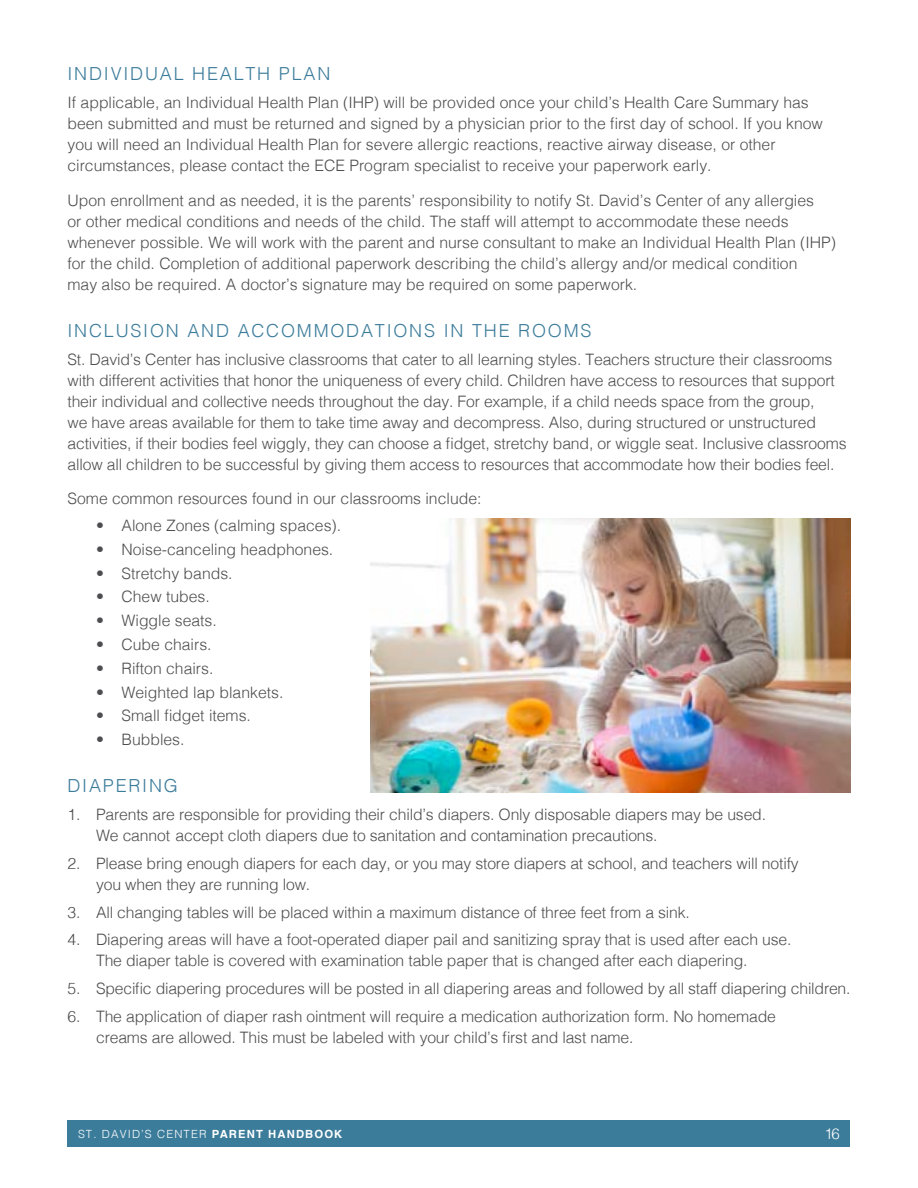
<style>
.page{position:relative;width:918px;height:1188px;background:#fff}
.page>*{position:absolute;margin:0;border:0;box-sizing:border-box;transform-origin:0 0}
.t1{font:300 18px "Helvetica";letter-spacing:.1em;color:#3c7c9b}
.t2{font:300 15.75px/21px "Helvetica";letter-spacing:-.01em;color:#4d4d4f}
.t3{font:300 15px "Helvetica";color:#fff}
.t4{font:300 11.25px "Helvetica";letter-spacing:.1em;color:#fff}
.s1{font-weight:700}
</style>
<div class="page">
<img style="left:370px;top:518px;width:480px;height:275px">
<div style="left:68px;top:1120px;width:782px;height:28px;background:#3c7c9b"></div>
<p class="t1" style="left:68px;top:59px;width:264px">INDIVIDUAL HEALTH PLAN</p>
<p class="t2" style="left:68px;top:91px;width:757px">If applicable, an Individual Health Plan (IHP) will be provided once your child’s Health Care Summary has been submitted and must be returned and signed by a physician prior to the first day of school. If you know you will need an Individual Health Plan for severe allergic reactions, reactive airway disease, or other circumstances, please contact the ECE Program specialist to receive your paperwork early.</p>
<p class="t2" style="left:68px;top:188px;width:770px">Upon enrollment and as needed, it is the parents’ responsibility to notify St. David’s Center of any allergies<br>or other medical conditions and needs of the child. The staff will attempt to accommodate these needs whenever possible. We will work with the parent and nurse consultant to make an Individual Health Plan (IHP) for the child. Completion of additional paperwork describing the child’s allergy and/or medical condition<br>may also be required. A doctor’s signature may be required on some paperwork.</p>
<p class="t1" style="left:68px;top:315px;width:526px">INCLUSION AND ACCOMMODATIONS IN THE ROOMS</p>
<p class="t2" style="left:68px;top:347px;width:781px">St. David’s Center has inclusive classrooms that cater to all learning styles. Teachers structure their classrooms with different activities that honor the uniqueness of every child. Children have access to resources that support their individual and collective needs throughout the day. For example, if a child needs space from the group,<br>we have areas available for them to take time away and decompress. Also, during structured or unstructured activities, if their bodies feel wiggly, they can choose a fidget, stretchy band, or wiggle seat. Inclusive classrooms allow all children to be successful by giving them access to resources that accommodate how their bodies feel.</p>
<p class="t2" style="left:68px;top:487px;width:416px">Some common resources found in our classrooms include:</p>
<p class="t2" style="left:96px;top:514px;width:247px">• Alone Zones (calming spaces).</p>
<p class="t2" style="left:96px;top:538px;width:239px">• Noise-canceling headphones.</p>
<p class="t2" style="left:96px;top:561px;width:138px">• Stretchy bands.</p>
<p class="t2" style="left:96px;top:585px;width:115px">• Chew tubes.</p>
<p class="t2" style="left:96px;top:609px;width:122px">• Wiggle seats.</p>
<p class="t2" style="left:96px;top:633px;width:117px">• Cube chairs.</p>
<p class="t2" style="left:96px;top:657px;width:119px">• Rifton chairs.</p>
<p class="t2" style="left:96px;top:680px;width:189px">• Weighted lap blankets.</p>
<p class="t2" style="left:96px;top:704px;width:157px">• Small fidget items.</p>
<p class="t2" style="left:96px;top:728px;width:90px">• Bubbles.</p>
<p class="t1" style="left:68px;top:771px;width:112px">DIAPERING</p>
<p class="t2" style="left:96px;top:803px;width:672px;text-indent:-29px">1. Parents are responsible for providing their child’s diapers. Only disposable diapers may be used.<br>We cannot accept cloth diapers due to sanitation and contamination precautions.</p>
<p class="t2" style="left:96px;top:852px;width:704px;text-indent:-29px">2. Please bring enough diapers for each day, or you may store diapers at school, and teachers will notify you when they are running low.</p>
<p class="t2" style="left:68px;top:900px;width:624px">3. All changing tables will be placed within a maximum distance of three feet from a sink.</p>
<p class="t2" style="left:96px;top:928px;width:697px;text-indent:-29px">4. Diapering areas will have a foot-operated diaper pail and sanitizing spray that is used after each use.<br>The diaper table is covered with examination table paper that is changed after each diapering.</p>
<p class="t2" style="left:68px;top:977px;width:784px">5. Specific diapering procedures will be posted in all diapering areas and followed by all staff diapering children.</p>
<p class="t2" style="left:96px;top:1005px;width:681px;text-indent:-29px">6. The application of diaper rash ointment will require a medication authorization form. No homemade creams are allowed. This must be labeled with your child’s first and last name.</p>
<p class="t4" style="left:78px;top:1125px;width:266px">ST. DAVID’S CENTER <span class="s1">PARENT HANDBOOK</span></p>
<p class="t3" style="left:825px;top:1121px;width:17px">16</p>
</div>
